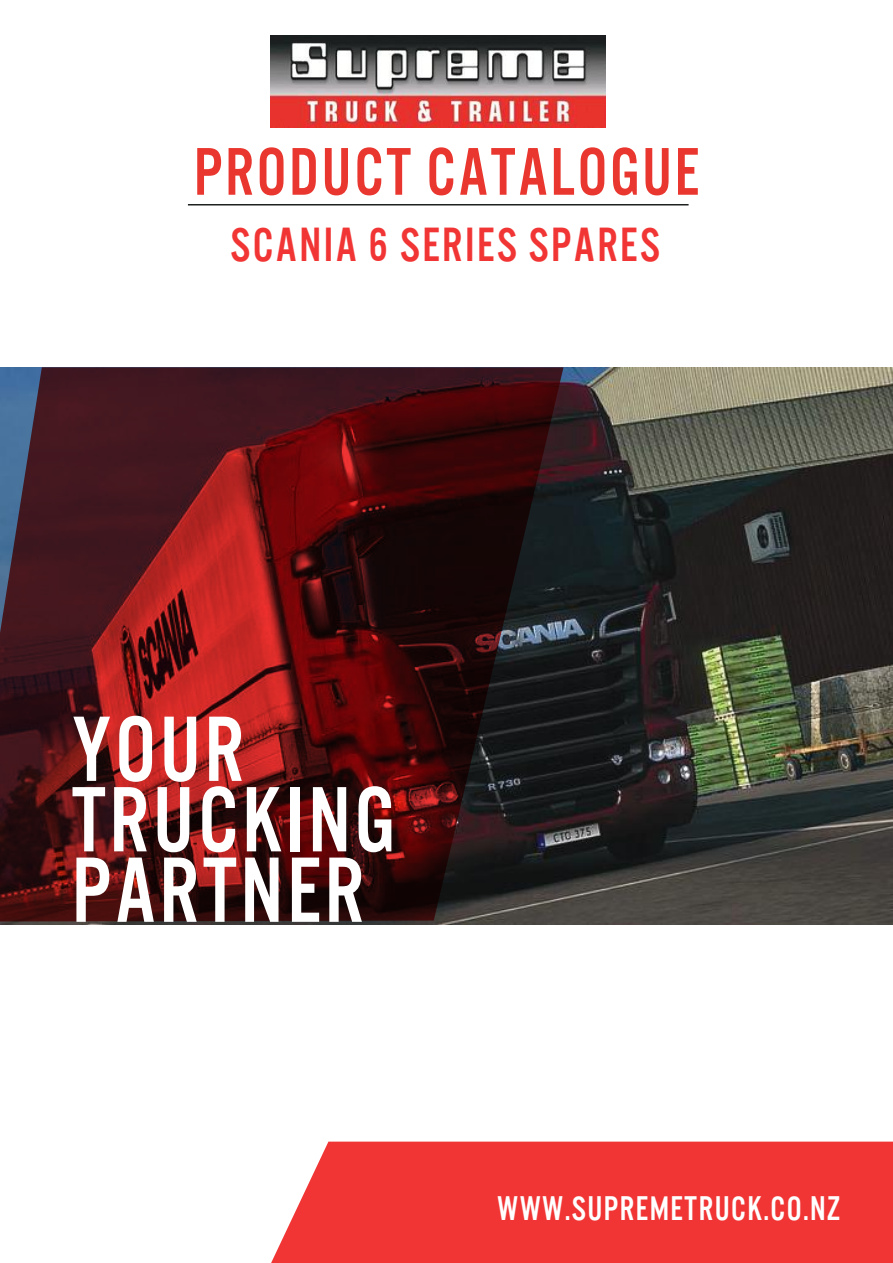
<style>
.page{position:relative;width:893px;height:1263px;background:#fff}
.page>*{position:absolute;margin:0;border:0;box-sizing:border-box;transform-origin:0 0}
.t1{font:96.45px/70.5px "U.S.101";letter-spacing:.045em;color:#fff;scale:.94 1}
.t2{font:70.05px "U.S.101";letter-spacing:.045em;color:#e9372f;scale:.94 1}
.t3{font:49.65px "U.S.101";letter-spacing:.055em;color:#f13534;scale:.94 1}
.t4{font:35.4px "U.S.101";letter-spacing:.045em;color:#fff;scale:.94 1}
</style>
<div class="page">
<img style="left:0;top:367px;width:893px;height:557px">
<div style="left:271px;top:1142px;width:622px;height:121px;background:#f13534"></div>
<img style="left:271px;top:35px;width:335px;height:92px">
<svg style="left:0;top:367px;width:563px;height:554px;background:#4f1518"></svg>
<hr style="left:188px;top:204px;width:501px;height:1px;background:#1c2021">
<h2 class="t2" style="left:194px;top:134px;width:539px">PRODUCT CATALOGUE</h2>
<h3 class="t3" style="left:231px;top:218px;width:458px">SCANIA 6 SERIES SPARES</h3>
<h1 class="t1" style="left:72px;top:713px;width:345px">YOUR<br>TRUCKING<br>PARTNER</h1>
<p class="t4" style="left:497px;top:1189px;width:366px">WWW.SUPREMETRUCK.CO.NZ</p>
</div>
